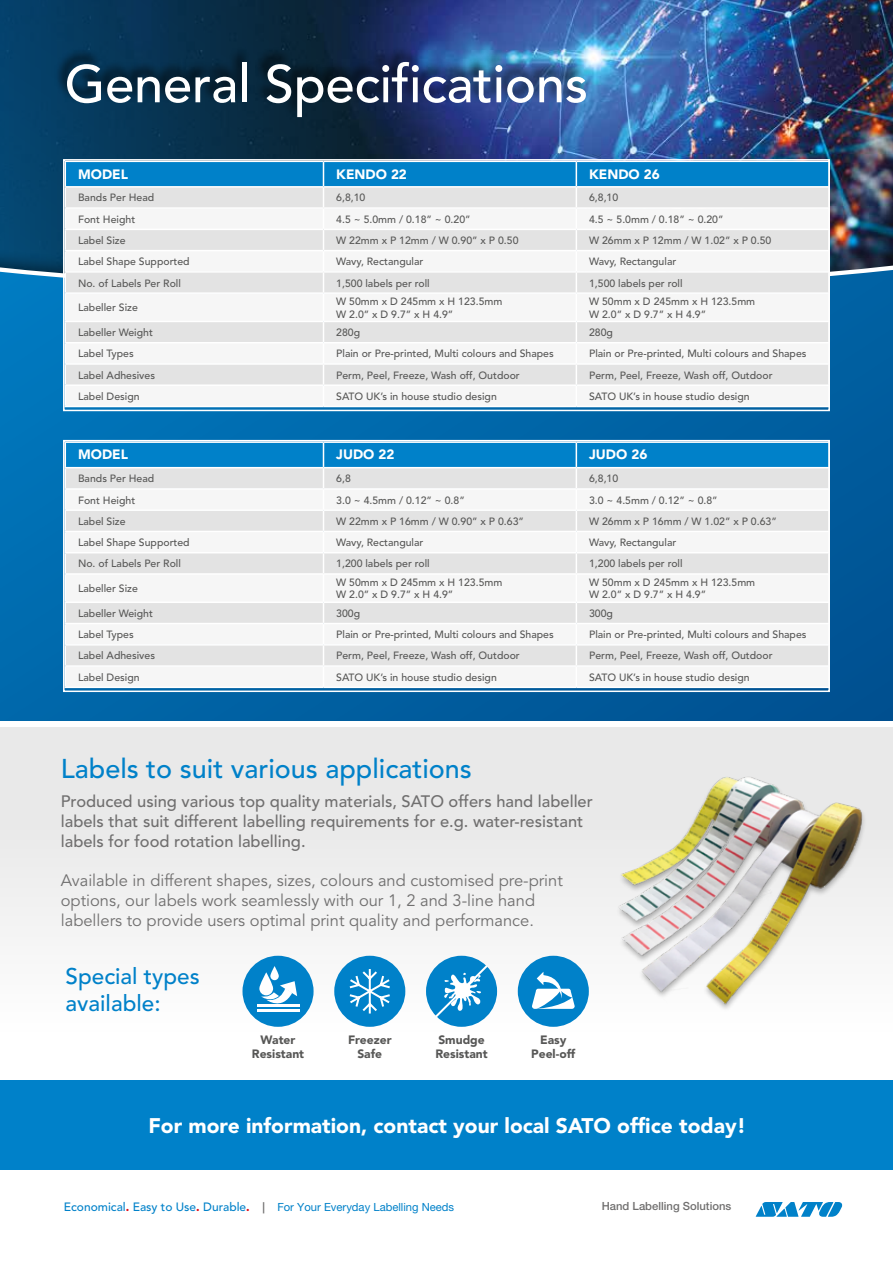
<style>
.page{position:relative;width:893px;height:1263px;background:#fff}
.page>*{position:absolute;margin:0;border:0;box-sizing:border-box;transform-origin:0 0}
.t1{font:500 52.5px "Avenir";letter-spacing:-.005em;color:#fff}
.t2{font:500 27px "Avenir";color:#0081c9}
.t3{font:500 22.5px/27px "Avenir";color:#0081c9}
.t4{font:900 21px "Avenir";color:#fff}
.t5{font:16.5px/19.8px "Avenir";color:#706f6f}
.t6{font:500 16.5px/19.8px "Avenir";color:#706f6f}
.t7{font:900 13.5px "Avenir";color:#fff}
.t8{font:900 12px/14.1px "Avenir";color:#575756;text-align:center}
.t9{font:11.25px "Helvetica Neue LT Pro";color:#0081c9}
.t10{font:500 11.25px "Helvetica Neue LT Pro";color:#706f6f}
.t11{font:500 10.5px/12.6px "Avenir";color:#575756}
.s1{font-family:"Avenir";font-weight:500;font-size:12px}
.s2{font-family:"Avenir";font-weight:900;font-size:12px;color:#e30613}
.s3{font-weight:500;color:#706f6f}
</style>
<div class="page">
<img style="left:0;top:0;width:893px;height:230px">
<svg style="left:0;top:270px;width:893px;height:451px;background:#0264a6"></svg>
<div style="left:54px;top:47px;width:535px;height:71px;background:#000;opacity:.75"></div>
<hr style="left:323px;top:406px;width:253px;height:1px;background:#fff">
<hr style="left:576px;top:406px;width:254px;height:1px;background:#fff">
<svg style="left:66px;top:162px;width:761px;height:244px"></svg>
<hr style="left:65px;top:406px;width:258px;height:1px;background:#fff">
<div style="left:63px;top:159px;width:767px;height:252px;border:2px solid #fff"></div>
<div style="left:0;top:727px;width:893px;height:333px;background:linear-gradient(to bottom,#e4e4e4,#feffff)"></div>
<img style="left:600px;top:761px;width:287px;height:266px">
<div style="left:0;top:1080px;width:893px;height:90px;background:#0081c9"></div>
<div style="left:242px;top:956px;width:72px;height:71px;background:#0081c9;border-radius:50%"></div>
<div style="left:334px;top:956px;width:71px;height:71px;background:#0081c9;border-radius:50%"></div>
<div style="left:426px;top:956px;width:71px;height:71px;background:#0081c9;border-radius:50%"></div>
<div style="left:518px;top:956px;width:71px;height:71px;background:#0081c9;border-radius:50%"></div>
<hr style="left:257px;top:1004px;width:42px;height:3px;background:#fff">
<hr style="left:257px;top:1009px;width:42px;height:2px;background:#fff">
<svg style="left:259px;top:972px;width:14px;height:23px"></svg>
<svg style="left:270px;top:966px;width:9px;height:14px"></svg>
<svg style="left:261px;top:981px;width:36px;height:23px"></svg>
<svg style="left:349px;top:969px;width:41px;height:45px"></svg>
<svg style="left:433px;top:963px;width:57px;height:56px"></svg>
<svg style="left:532px;top:972px;width:43px;height:37px"></svg>
<hr style="left:323px;top:687px;width:253px;height:1px;background:#fff">
<hr style="left:576px;top:687px;width:254px;height:1px;background:#fff">
<svg style="left:66px;top:443px;width:761px;height:244px"></svg>
<hr style="left:65px;top:687px;width:258px;height:1px;background:#fff">
<div style="left:63px;top:440px;width:767px;height:252px;border:2px solid #fff"></div>
<svg style="left:756px;top:1202px;width:86px;height:15px"></svg>
<h1 class="t1" style="left:65px;top:54px;width:525px">General Specifications</h1>
<p class="t7" style="left:78px;top:166px;width:51px">MODEL</p>
<p class="t7" style="left:336px;top:166px;width:72px">KENDO 22</p>
<p class="t7" style="left:589px;top:166px;width:72px">KENDO 26</p>
<p class="t11" style="left:78px;top:192px;width:78px">Bands Per Head</p>
<p class="t11" style="left:336px;top:192px;width:31px">6,8,10</p>
<p class="t11" style="left:589px;top:192px;width:31px">6,8,10</p>
<p class="t11" style="left:78px;top:213px;width:59px">Font Height</p>
<p class="t11" style="left:336px;top:213px;width:136px">4.5 ~ 5.0mm / 0.18” ~ 0.20”</p>
<p class="t11" style="left:589px;top:213px;width:136px">4.5 ~ 5.0mm / 0.18” ~ 0.20”</p>
<p class="t11" style="left:78px;top:234px;width:49px">Label Size</p>
<p class="t11" style="left:336px;top:234px;width:184px">W 22mm x P 12mm / W 0.90” x P 0.50</p>
<p class="t11" style="left:589px;top:234px;width:184px">W 26mm x P 12mm / W 1.02” x P 0.50</p>
<p class="t11" style="left:78px;top:256px;width:113px">Label Shape Supported</p>
<p class="t11" style="left:336px;top:256px;width:89px">Wavy, Rectangular</p>
<p class="t11" style="left:589px;top:256px;width:89px">Wavy, Rectangular</p>
<p class="t11" style="left:78px;top:277px;width:104px">No. of Labels Per Roll</p>
<p class="t11" style="left:336px;top:277px;width:95px">1,500 labels per roll</p>
<p class="t11" style="left:589px;top:277px;width:95px">1,500 labels per roll</p>
<p class="t11" style="left:78px;top:302px;width:61px">Labeller Size</p>
<p class="t11" style="left:336px;top:295px;width:168px">W 50mm x D 245mm x H 123.5mm<br>W 2.0” x D 9.7” x H 4.9”</p>
<p class="t11" style="left:589px;top:295px;width:168px">W 50mm x D 245mm x H 123.5mm<br>W 2.0” x D 9.7” x H 4.9”</p>
<p class="t11" style="left:78px;top:326px;width:76px">Labeller Weight</p>
<p class="t11" style="left:336px;top:326px;width:25px">280g</p>
<p class="t11" style="left:589px;top:326px;width:25px">280g</p>
<p class="t11" style="left:78px;top:348px;width:57px">Label Types</p>
<p class="t11" style="left:336px;top:348px;width:219px">Plain or Pre-printed, Multi colours and Shapes</p>
<p class="t11" style="left:589px;top:348px;width:219px">Plain or Pre-printed, Multi colours and Shapes</p>
<p class="t11" style="left:78px;top:369px;width:79px">Label Adhesives</p>
<p class="t11" style="left:336px;top:369px;width:185px">Perm, Peel, Freeze, Wash off, Outdoor</p>
<p class="t11" style="left:589px;top:369px;width:185px">Perm, Peel, Freeze, Wash off, Outdoor</p>
<p class="t11" style="left:78px;top:390px;width:63px">Label Design</p>
<p class="t11" style="left:336px;top:390px;width:162px">SATO UK’s in house studio design</p>
<p class="t11" style="left:589px;top:390px;width:162px">SATO UK’s in house studio design</p>
<p class="t7" style="left:78px;top:446px;width:51px">MODEL</p>
<p class="t7" style="left:336px;top:446px;width:60px">JUDO 22</p>
<p class="t7" style="left:589px;top:446px;width:60px">JUDO 26</p>
<p class="t11" style="left:78px;top:473px;width:78px">Bands Per Head</p>
<p class="t11" style="left:336px;top:473px;width:16px">6,8</p>
<p class="t11" style="left:589px;top:473px;width:31px">6,8,10</p>
<p class="t11" style="left:78px;top:494px;width:59px">Font Height</p>
<p class="t11" style="left:336px;top:494px;width:130px">3.0 ~ 4.5mm / 0.12” ~ 0.8”</p>
<p class="t11" style="left:589px;top:494px;width:130px">3.0 ~ 4.5mm / 0.12” ~ 0.8”</p>
<p class="t11" style="left:78px;top:515px;width:49px">Label Size</p>
<p class="t11" style="left:336px;top:515px;width:189px">W 22mm x P 16mm / W 0.90” x P 0.63”</p>
<p class="t11" style="left:589px;top:515px;width:189px">W 26mm x P 16mm / W 1.02” x P 0.63”</p>
<p class="t11" style="left:78px;top:536px;width:113px">Label Shape Supported</p>
<p class="t11" style="left:336px;top:536px;width:89px">Wavy, Rectangular</p>
<p class="t11" style="left:589px;top:536px;width:89px">Wavy, Rectangular</p>
<p class="t11" style="left:78px;top:558px;width:104px">No. of Labels Per Roll</p>
<p class="t11" style="left:336px;top:558px;width:95px">1,200 labels per roll</p>
<p class="t11" style="left:589px;top:558px;width:95px">1,200 labels per roll</p>
<p class="t11" style="left:78px;top:582px;width:61px">Labeller Size</p>
<p class="t11" style="left:336px;top:576px;width:168px">W 50mm x D 245mm x H 123.5mm<br>W 2.0” x D 9.7” x H 4.9”</p>
<p class="t11" style="left:589px;top:576px;width:168px">W 50mm x D 245mm x H 123.5mm<br>W 2.0” x D 9.7” x H 4.9”</p>
<p class="t11" style="left:78px;top:607px;width:76px">Labeller Weight</p>
<p class="t11" style="left:336px;top:607px;width:25px">300g</p>
<p class="t11" style="left:589px;top:607px;width:25px">300g</p>
<p class="t11" style="left:78px;top:628px;width:57px">Label Types</p>
<p class="t11" style="left:336px;top:628px;width:219px">Plain or Pre-printed, Multi colours and Shapes</p>
<p class="t11" style="left:589px;top:628px;width:219px">Plain or Pre-printed, Multi colours and Shapes</p>
<p class="t11" style="left:78px;top:650px;width:79px">Label Adhesives</p>
<p class="t11" style="left:336px;top:650px;width:185px">Perm, Peel, Freeze, Wash off, Outdoor</p>
<p class="t11" style="left:589px;top:650px;width:185px">Perm, Peel, Freeze, Wash off, Outdoor</p>
<p class="t11" style="left:78px;top:671px;width:63px">Label Design</p>
<p class="t11" style="left:336px;top:671px;width:162px">SATO UK’s in house studio design</p>
<p class="t11" style="left:589px;top:671px;width:162px">SATO UK’s in house studio design</p>
<h2 class="t2" style="left:61px;top:753px;width:413px">Labels to suit various applications</h2>
<h3 class="t6" style="left:61px;top:792px;width:534px">Produced using various top quality materials, SATO offers hand labeller labels that suit different labelling requirements for e.g. water-resistant labels for food rotation labelling.</h3>
<h3 class="t5" style="left:61px;top:871px;width:504px">Available in different shapes, sizes, colours and customised pre-print options, our labels work seamlessly with our 1, 2 and 3-line hand labellers to provide users optimal print quality and performance.</h3>
<h3 class="t3" style="left:66px;top:963px;width:136px">Special types available:</h3>
<p class="t8" style="left:252px;top:1032px;width:54px">Water<br>Resistant</p>
<p class="t8" style="left:348px;top:1032px;width:45px">Freezer<br>Safe</p>
<p class="t8" style="left:435px;top:1032px;width:54px;text-align:left">Smudge<br>Resistant</p>
<p class="t8" style="left:531px;top:1032px;width:46px">Easy<br>Peel-off</p>
<h3 class="t4" style="left:148px;top:1113px;width:599px">For more information, contact your local SATO office today!</h3>
<p class="t9" style="left:64px;top:1200px;width:392px"><span class="s1">Economical</span><span class="s2">.</span> <span class="s1">Easy to Use</span><span class="s2">.</span> <span class="s1">Durable</span><span class="s2">.</span> <span class="s3">|</span> For Your Everyday Labelling Needs</p>
<p class="t10" style="left:602px;top:1200px;width:131px">Hand Labelling Solutions</p>
</div>
